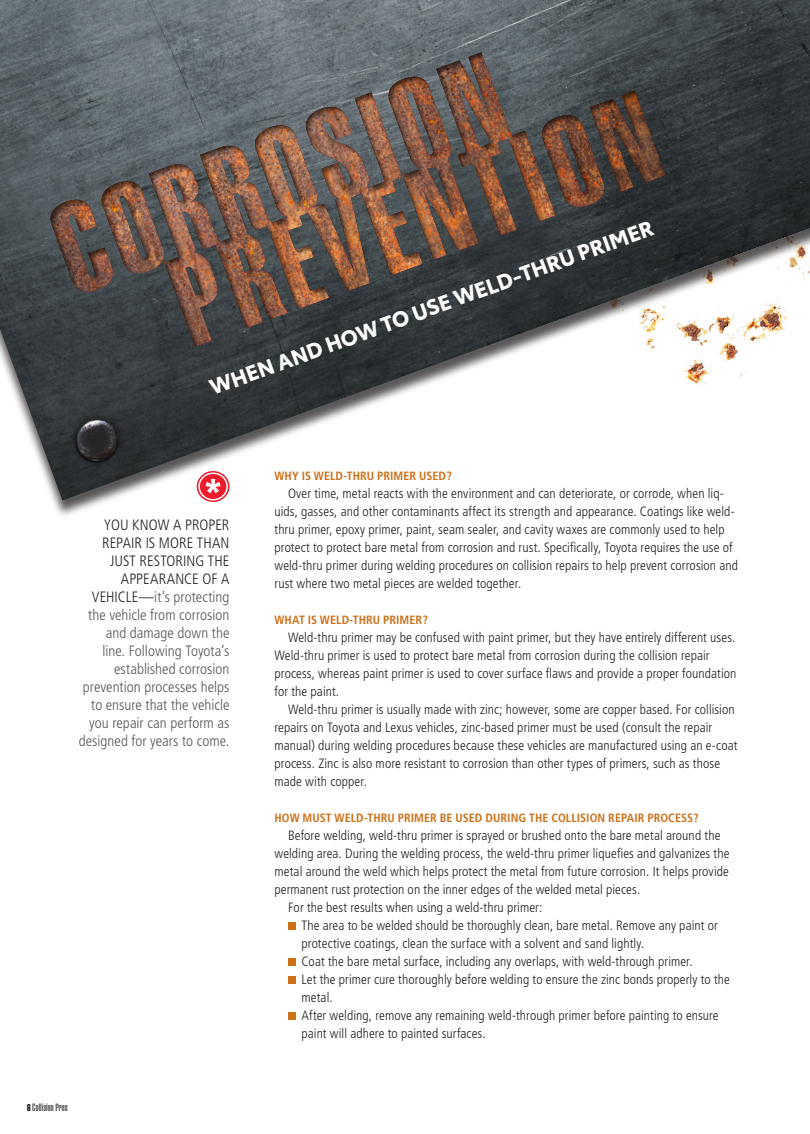
<style>
.page{position:relative;width:810px;height:1134px;background:#fff}
.page>*{position:absolute;margin:0;border:0;box-sizing:border-box;transform-origin:0 0}
._2013_Body_Copy{font:700 21px "Toyota Type";color:#fff}
._2016_Body_Copy{font:300 condensed 15px/18px "Frutiger";color:#57585a;text-align:right}
._2016_Body_Copy-2{font:300 condensed 13.5px/18px "Frutiger";letter-spacing:.005em;color:#231f20}
._2016_Subheads{font:700 condensed 12px "Frutiger";letter-spacing:.01em;color:#ce7018}
.t1{font:900 extra-condensed 10.5px "Helvetica";color:#57585a}
.s1{color:#231f20}
.s2{font-family:"Helvetica Extra Compressed";font-weight:400;font-stretch:normal;font-size:9.75px;color:#231f20}
</style>
<div class="page">
<img style="left:0;top:0;width:810px;height:500px">
<svg style="left:43px;top:3px;width:624px;height:379px;background:#655d5a"></svg>
<div style="left:288px;top:922px;width:8px;height:8px;background:#ce7018"></div>
<div style="left:288px;top:958px;width:8px;height:8px;background:#ce7018"></div>
<div style="left:288px;top:976px;width:8px;height:8px;background:#ce7018"></div>
<div style="left:288px;top:1012px;width:8px;height:8px;background:#ce7018"></div>
<svg style="left:197px;top:471px;width:33px;height:31px"></svg>
<p class="_2013_Body_Copy" style="left:205px;top:373px;width:472px;rotate:-20deg">WHEN AND HOW TO USE WELD-THRU PRIMER</p>
<p class="_2016_Body_Copy" style="left:79px;top:517px;width:152px"><span class="s1">YOU KNOW A PROPER<br>REPAIR IS MORE THAN<br>JUST RESTORING THE<br>APPEARANCE OF A<br>VEHICLE—</span>it’s protecting the vehicle from corrosion and damage down the<br>line. Following Toyota’s established corrosion prevention processes helps to ensure that the vehicle you repair can perform as designed for years to come.</p>
<p class="t1" style="left:27px;top:1101px;width:42px"><span class="s2">6</span> Collision Pros</p>
<p class="_2016_Subheads" style="left:274px;top:469px;width:179px">WHY IS WELD-THRU PRIMER USED?</p>
<p class="_2016_Body_Copy-2" style="left:274px;top:485px;width:465px;text-indent:14px">Over time, metal reacts with the environment and can deteriorate, or corrode, when liq&shy;uids, gasses, and other contaminants affect its strength and appearance. Coatings like weld&shy;thru primer, epoxy primer, paint, seam sealer, and cavity waxes are commonly used to help protect to protect bare metal from corrosion and rust. Specifically, Toyota requires the use of weld-thru primer during welding procedures on collision repairs to help prevent corrosion and rust where two metal pieces are welded together.</p>
<p class="_2016_Subheads" style="left:274px;top:613px;width:155px">WHAT IS WELD-THRU PRIMER?</p>
<p class="_2016_Body_Copy-2" style="left:274px;top:629px;width:463px;text-indent:14px">Weld-thru primer may be confused with paint primer, but they have entirely different uses.<br>Weld-thru primer is used to protect bare metal from corrosion during the collision repair process, whereas paint primer is used to cover surface flaws and provide a proper foundation for the paint.</p>
<p class="_2016_Body_Copy-2" style="left:274px;top:701px;width:465px;text-indent:14px">Weld-thru primer is usually made with zinc; however, some are copper based. For collision repairs on Toyota and Lexus vehicles, zinc-based primer must be used (consult the repair manual) during welding procedures because these vehicles are manufactured using an e-coat process. Zinc is also more resistant to corrosion than other types of primers, such as those made with copper.</p>
<p class="_2016_Subheads" style="left:274px;top:811px;width:426px">HOW MUST WELD-THRU PRIMER BE USED DURING THE COLLISION REPAIR PROCESS?</p>
<p class="_2016_Body_Copy-2" style="left:274px;top:827px;width:457px;text-indent:14px">Before welding, weld-thru primer is sprayed or brushed onto the bare metal around the welding area. During the welding process, the weld-thru primer liquefies and galvanizes the metal around the weld which helps protect the metal from future corrosion. It helps provide permanent rust protection on the inner edges of the welded metal pieces.</p>
<p class="_2016_Body_Copy-2" style="left:288px;top:899px;width:256px">For the best results when using a weld-thru primer:</p>
<p class="_2016_Body_Copy-2" style="left:302px;top:917px;width:418px">The area to be welded should be thoroughly clean, bare metal. Remove any paint or protective coatings, clean the surface with a solvent and sand lightly.</p>
<p class="_2016_Body_Copy-2" style="left:302px;top:953px;width:393px">Coat the bare metal surface, including any overlaps, with weld-through primer.</p>
<p class="_2016_Body_Copy-2" style="left:302px;top:971px;width:430px">Let the primer cure thoroughly before welding to ensure the zinc bonds properly to the metal.</p>
<p class="_2016_Body_Copy-2" style="left:302px;top:1007px;width:419px">After welding, remove any remaining weld-through primer before painting to ensure paint will adhere to painted surfaces.</p>
</div>
